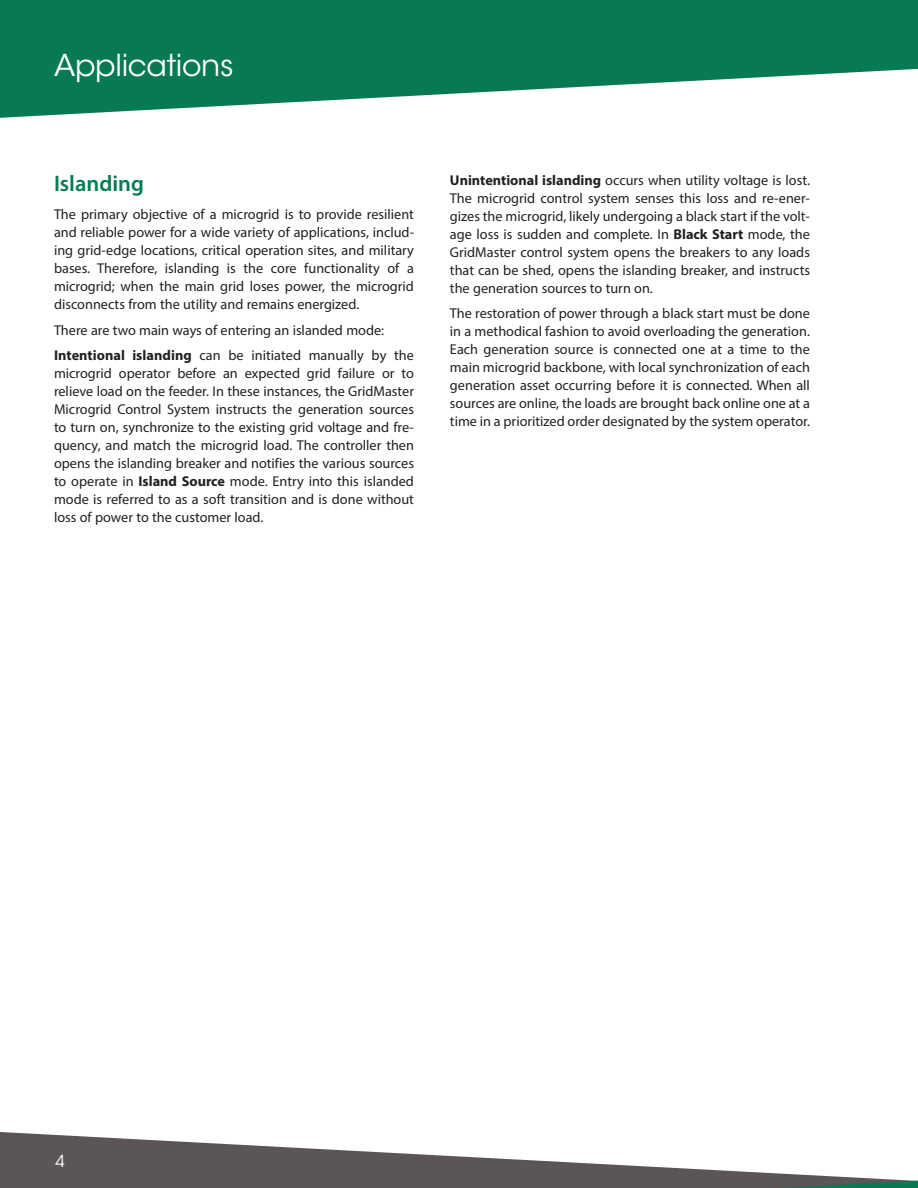
<style>
.page{position:relative;width:918px;height:1188px;background:#fff}
.page>*{position:absolute;margin:0;border:0;box-sizing:border-box;transform-origin:0 0}
.t1{font:30px "ITC Avant Garde Std";letter-spacing:-.01em;color:#fff}
.t2{font:600 22.5px "Myriad Pro";color:#077a53}
.t3{font:16.5px "ITC Avant Garde Std";color:#fff}
.t4{font:14.25px/18px "Myriad Pro";color:#231f20;text-align:justify}
.s1{font-weight:700}
</style>
<div class="page">
<svg style="left:0;top:1132px;width:918px;height:56px;fill:#5b5655"></svg>
<svg style="left:0;top:0;width:918px;height:118px;fill:#077a53"></svg>
<h1 class="t1" style="left:54px;top:47px;width:181px">Applications</h1>
<h2 class="t2" style="left:54px;top:169px;width:91px">Islanding</h2>
<p class="t4" style="left:54px;top:205px;width:362px">The primary objective of a microgrid is to provide resilient and reliable power for a wide variety of applications, includ&shy;ing grid-edge locations, critical operation sites, and military bases. Therefore, islanding is the core functionality of a microgrid; when the main grid loses power, the microgrid disconnects from the utility and remains energized.</p>
<p class="t4" style="left:54px;top:317px;width:361px;line-height:25.5px">There are two main ways of entering an islanded mode:<br><span class="s1">Intentional islanding</span> can be initiated manually by the</p>
<p class="t4" style="left:54px;top:364px;width:362px">microgrid operator before an expected grid failure or to relieve load on the feeder. In these instances, the GridMaster Microgrid Control System instructs the generation sources to turn on, synchronize to the existing grid voltage and fre&shy;quency, and match the microgrid load. The controller then opens the islanding breaker and notifies the various sources to operate in <span class="s1">Island Source</span> mode. Entry into this islanded mode is referred to as a soft transition and is done without loss of power to the customer load.</p>
<p class="t4" style="left:450px;top:171px;width:362px"><span class="s1">Unintentional islanding</span> occurs when utility voltage is lost.<br>The microgrid control system senses this loss and re-ener&shy;gizes the microgrid, likely undergoing a black start if the volt&shy;age loss is sudden and complete. In <span class="s1">Black Start</span> mode, the GridMaster control system opens the breakers to any loads that can be shed, opens the islanding breaker, and instructs the generation sources to turn on.</p>
<p class="t4" style="left:450px;top:304px;width:362px">The restoration of power through a black start must be done in a methodical fashion to avoid overloading the generation.<br>Each generation source is connected one at a time to the main microgrid backbone, with local synchronization of each generation asset occurring before it is connected. When all sources are online, the loads are brought back online one at a time in a prioritized order designated by the system operator.</p>
<p class="t3" style="left:56px;top:1151px;width:11px">4</p>
</div>
